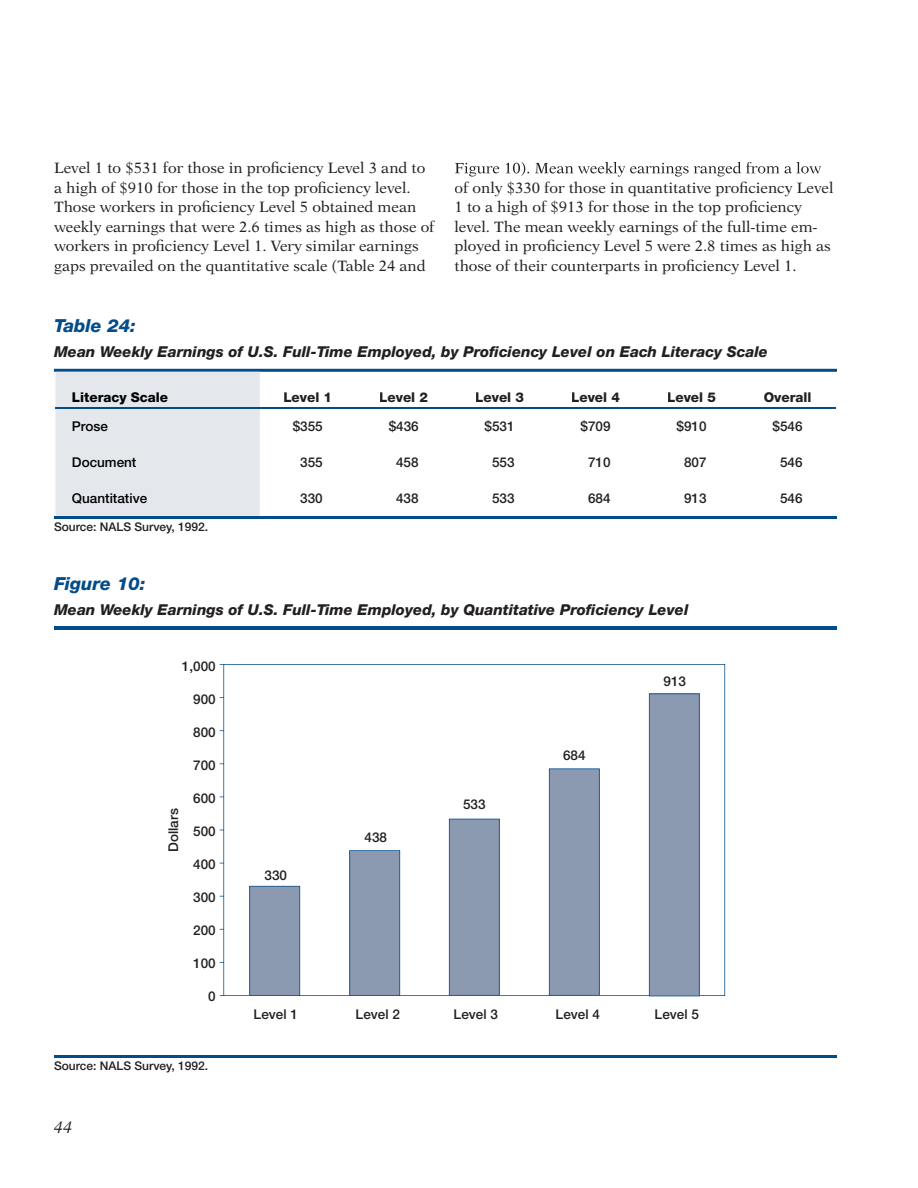
<style>
.page{position:relative;width:918px;height:1188px;background:#fff}
.page>*{position:absolute;margin:0;border:0;box-sizing:border-box;transform-origin:0 0}
.t1{font:italic 800 18px "Helvetica Neue";color:#034c8a}
.t2{font:italic 16.5px "New Aster";color:#231f20}
.t3{font:15px/19.5px "New Aster";color:#231f20}
.t4{font:italic 800 15px "Helvetica Neue";color:#231f20}
.t5{font:500 13.5px "Helvetica Neue";color:#231f20}
.t6{font:800 13.5px "Helvetica Neue";color:#231f20}
.t7{font:500 13.5px "Helvetica Neue";color:#000}
.t8{font:800 13.5px "Helvetica Neue";color:#000}
.t9{font:500 12px "Helvetica Neue";color:#231f20}
.s1{font-weight:900;color:#fff}
</style>
<div class="page">
<hr style="left:54px;top:516px;width:783px;height:3px;background:#034c8a">
<svg style="left:54px;top:369px;width:783px;height:147px"></svg>
<hr style="left:55px;top:407px;width:205px;height:2px;background:#034c8a">
<hr style="left:260px;top:407px;width:96px;height:2px;background:#034c8a">
<hr style="left:356px;top:407px;width:96px;height:2px;background:#034c8a">
<hr style="left:452px;top:407px;width:96px;height:2px;background:#034c8a">
<hr style="left:548px;top:407px;width:96px;height:2px;background:#034c8a">
<hr style="left:644px;top:407px;width:96px;height:2px;background:#034c8a">
<hr style="left:740px;top:407px;width:96px;height:2px;background:#034c8a">
<div style="left:73px;top:392px;width:95px;height:12px;background:#e4e8ec"></div>
<div style="left:73px;top:421px;width:35px;height:10px;background:#e4e8ec"></div>
<div style="left:73px;top:457px;width:63px;height:10px;background:#e4e8ec"></div>
<div style="left:72px;top:493px;width:75px;height:11px;background:#e4e8ec"></div>
<hr style="left:54px;top:627px;width:783px;height:3px;background:#034c8a">
<hr style="left:54px;top:1055px;width:783px;height:3px;background:#034c8a">
<svg style="left:223px;top:664px;width:502px;height:332px"></svg>
<svg style="left:249px;top:886px;width:51px;height:110px;background:#8595af"></svg>
<svg style="left:349px;top:850px;width:51px;height:146px;background:#8696af"></svg>
<div style="left:449px;top:819px;width:51px;height:177px;background:#8b99b1"></div>
<svg style="left:549px;top:768px;width:51px;height:228px;background:#8696af"></svg>
<div style="left:649px;top:693px;width:51px;height:303px;background:#8b99b1"></div>
<svg style="left:455px;top:162px;width:366px;height:15px"></svg>
<p class="t3" style="left:54px;top:158px;width:382px">Level 1 to $531 for those in proficiency Level 3 and to a high of $910 for those in the top proficiency level.<br>Those workers in proficiency Level 5 obtained mean weekly earnings that were 2.6 times as high as those of workers in proficiency Level 1. Very similar earnings gaps prevailed on the quantitative scale (Table 24 and</p>
<p class="t3" style="left:454px;top:178px;width:380px">of only $330 for those in quantitative proficiency Level 1 to a high of $913 for those in the top proficiency level. The mean weekly earnings of the full-time em&shy;ployed in proficiency Level 5 were 2.8 times as high as those of their counterparts in proficiency Level 1. <span class="s1">T24</span></p>
<p class="t1" style="left:54px;top:315px;width:83px">Table 24:</p>
<p class="t4" style="left:54px;top:343px;width:715px">Mean Weekly Earnings of U.S. Full-Time Employed, by Proficiency Level on Each Literacy Scale</p>
<p class="t8" style="left:72px;top:389px;width:98px">Literacy Scale</p>
<p class="t6" style="left:283px;top:389px;width:50px">Level 1</p>
<p class="t6" style="left:379px;top:389px;width:50px">Level 2</p>
<p class="t6" style="left:475px;top:389px;width:50px">Level 3</p>
<p class="t6" style="left:571px;top:389px;width:50px">Level 4</p>
<p class="t6" style="left:667px;top:389px;width:50px">Level 5</p>
<p class="t6" style="left:764px;top:389px;width:49px">Overall</p>
<p class="t7" style="left:72px;top:418px;width:38px">Prose</p>
<p class="t5" style="left:293px;top:418px;width:32px">$355</p>
<p class="t5" style="left:389px;top:418px;width:32px">$436</p>
<p class="t5" style="left:485px;top:418px;width:32px">$531</p>
<p class="t5" style="left:581px;top:418px;width:32px">$709</p>
<p class="t5" style="left:677px;top:418px;width:32px">$910</p>
<p class="t5" style="left:773px;top:418px;width:32px">$546</p>
<p class="t7" style="left:72px;top:454px;width:66px">Document</p>
<p class="t5" style="left:300px;top:454px;width:24px">355</p>
<p class="t5" style="left:396px;top:454px;width:24px">458</p>
<p class="t5" style="left:492px;top:454px;width:24px">553</p>
<p class="t5" style="left:588px;top:454px;width:24px">710</p>
<p class="t5" style="left:684px;top:454px;width:24px">807</p>
<p class="t5" style="left:780px;top:454px;width:24px">546</p>
<p class="t7" style="left:72px;top:490px;width:77px">Quantitative</p>
<p class="t5" style="left:300px;top:490px;width:24px">330</p>
<p class="t5" style="left:396px;top:490px;width:24px">438</p>
<p class="t5" style="left:492px;top:490px;width:24px">533</p>
<p class="t5" style="left:588px;top:490px;width:24px">684</p>
<p class="t5" style="left:684px;top:490px;width:24px">913</p>
<p class="t5" style="left:780px;top:490px;width:24px">546</p>
<p class="t9" style="left:54px;top:520px;width:156px">Source: NALS Survey, 1992.</p>
<p class="t1" style="left:54px;top:573px;width:93px">Figure 10:</p>
<p class="t4" style="left:54px;top:601px;width:636px">Mean Weekly Earnings of U.S. Full-Time Employed, by Quantitative Proficiency Level</p>
<p class="t5" style="left:182px;top:658px;width:35px">1,000</p>
<p class="t5" style="left:193px;top:691px;width:24px">900</p>
<p class="t5" style="left:193px;top:724px;width:24px">800</p>
<p class="t5" style="left:193px;top:757px;width:24px">700</p>
<p class="t5" style="left:193px;top:790px;width:24px">600</p>
<p class="t5" style="left:193px;top:823px;width:24px">500</p>
<p class="t5" style="left:193px;top:856px;width:24px">400</p>
<p class="t5" style="left:193px;top:889px;width:24px">300</p>
<p class="t5" style="left:193px;top:922px;width:24px">200</p>
<p class="t5" style="left:193px;top:955px;width:24px">100</p>
<p class="t5" style="left:208px;top:988px;width:9px">0</p>
<p class="t5" style="left:165px;top:852px;width:45px;rotate:-90deg">Dollars</p>
<p class="t9" style="left:54px;top:1059px;width:156px">Source: NALS Survey, 1992.</p>
<p class="t2" style="left:54px;top:1118px;width:20px">44</p>
<p class="t5" style="left:265px;top:867px;width:24px">330</p>
<p class="t5" style="left:365px;top:829px;width:24px">438</p>
<p class="t5" style="left:463px;top:796px;width:24px">533</p>
<p class="t5" style="left:563px;top:748px;width:24px">684</p>
<p class="t5" style="left:664px;top:673px;width:24px">913</p>
<p class="t5" style="left:254px;top:1006px;width:46px">Level 1</p>
<p class="t5" style="left:356px;top:1006px;width:46px">Level 2</p>
<p class="t5" style="left:454px;top:1006px;width:46px">Level 3</p>
<p class="t5" style="left:556px;top:1006px;width:46px">Level 4</p>
<p class="t5" style="left:655px;top:1006px;width:46px">Level 5</p>
</div>
